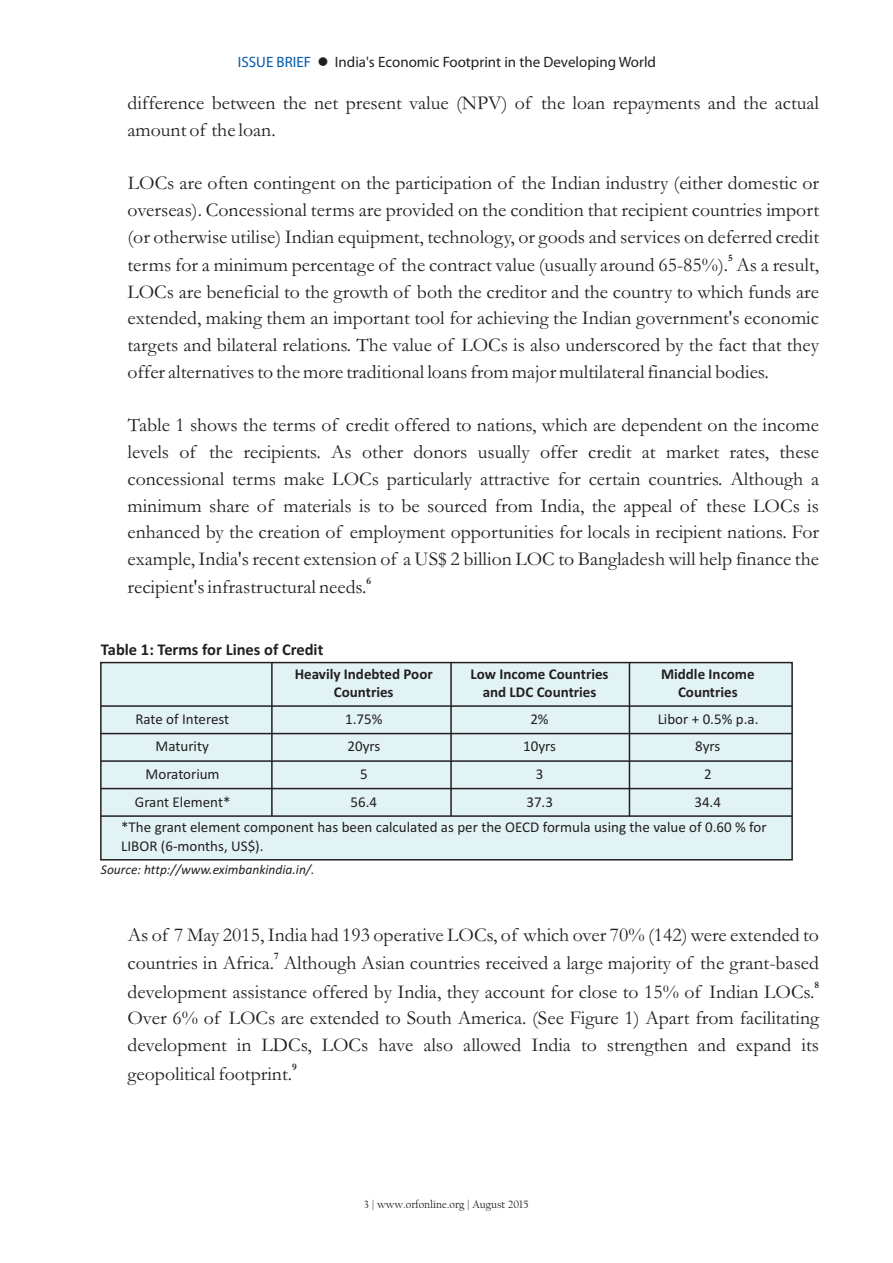
<style>
.page{position:relative;width:893px;height:1263px;background:#fff}
.page>*{position:absolute;margin:0;border:0;box-sizing:border-box;transform-origin:0 0}
.t1{font:19.8px/26.7px "Garamond";color:#231f20;text-align:justify}
.t2{font:700 16.5px "Calibri";color:#231f20}
.t3{font:15px/25px "Calibri";color:#231f20}
.t4{font:700 15px/18.3px "Calibri";color:#231f20;text-align:center}
.t5{font:15px "Myriad Pro";color:#231f20}
.t6{font:italic 13.5px "Calibri";color:#231f20}
.t7{font:11.25px "Californian FB";color:#231f20}
.t8{font:700 9.9px "Garamond";color:#231f20}
.s1{color:#015aaa}
</style>
<div class="page">
<div style="left:100px;top:661px;width:693px;height:200px;background:#e2f3f6"></div>
<hr style="left:101px;top:705px;width:691px;height:2px;background:#231f20">
<hr style="left:101px;top:733px;width:691px;height:1px;background:#231f20">
<hr style="left:101px;top:760px;width:691px;height:2px;background:#231f20">
<hr style="left:101px;top:788px;width:691px;height:1px;background:#231f20">
<hr style="left:101px;top:815px;width:691px;height:2px;background:#231f20">
<hr style="left:450px;top:662px;width:2px;height:154px;background:#231f20">
<hr style="left:271px;top:662px;width:2px;height:154px;background:#231f20">
<hr style="left:629px;top:662px;width:1px;height:154px;background:#231f20">
<p class="t5" style="left:238px;top:56px;width:420px"><span class="s1">ISSUE BRIEF</span> ●India's Economic Footprint in the Developing World</p>
<p class="t1" style="left:128px;top:92px;width:693px">difference between the net present value (NPV) of the loan repayments and the actual amount of the loan.</p>
<p class="t1" style="left:128px;top:172px;width:693px">LOCs are often contingent on the participation of the Indian industry (either domestic or overseas). Concessional terms are provided on the condition that recipient countries import (or otherwise utilise) Indian equipment, technology, or goods and services on deferred credit</p>
<p class="t8" style="left:728px;top:255px;width:6px">5</p>
<p class="t1" style="left:127px;top:254px;width:693px">terms for a minimum percentage of the contract value (usually around 65-85%). As a result, LOCs are beneficial to the growth of both the creditor and the country to which funds are extended, making them an important tool for achieving the Indian government's economic targets and bilateral relations. The value of LOCs is also underscored by the fact that they offer alternatives to the more traditional loans from major multilateral financial bodies.</p>
<p class="t1" style="left:127px;top:414px;width:693px">Table 1 shows the terms of credit offered to nations, which are dependent on the income levels of the recipients. As other donors usually offer credit at market rates, these concessional terms make LOCs particularly attractive for certain countries. Although a minimum share of materials is to be sourced from India, the appeal of these LOCs is enhanced by the creation of employment opportunities for locals in recipient nations. For example, India's recent extension of a US$ 2 billion LOC to Bangladesh will help finance the</p>
<p class="t8" style="left:366px;top:577px;width:6px">6</p>
<p class="t1" style="left:127px;top:576px;width:240px">recipient's infrastructural needs.</p>
<p class="t2" style="left:101px;top:642px;width:224px">Table 1: Terms for Lines of Credit</p>
<p class="t4" style="left:295px;top:666px;width:140px">Heavily Indebted Poor<br>Countries</p>
<p class="t4" style="left:470px;top:666px;width:140px">Low Income Countries and LDC Countries</p>
<p class="t4" style="left:661px;top:666px;width:95px">Middle Income<br>Countries</p>
<p class="t3" style="left:135px;top:707px;width:95px">Rate of Interest</p>
<p class="t3" style="left:345px;top:707px;width:39px">1.75%</p>
<p class="t3" style="left:530px;top:707px;width:20px">2%</p>
<p class="t3" style="left:658px;top:707px;width:102px">Libor + 0.5% p.a.</p>
<p class="t3" style="left:156px;top:735px;width:55px">Maturity</p>
<p class="t3" style="left:347px;top:735px;width:34px">20yrs</p>
<p class="t3" style="left:523px;top:735px;width:34px">10yrs</p>
<p class="t3" style="left:695px;top:735px;width:27px">8yrs</p>
<p class="t3" style="left:146px;top:763px;width:76px">Moratorium</p>
<p class="t3" style="left:360px;top:763px;width:9px">5</p>
<p class="t3" style="left:536px;top:763px;width:9px">3</p>
<p class="t3" style="left:704px;top:763px;width:9px">2</p>
<p class="t3" style="left:135px;top:791px;width:97px">Grant Element*</p>
<p class="t3" style="left:351px;top:791px;width:28px">56.4</p>
<p class="t3" style="left:526px;top:791px;width:28px">37.3</p>
<p class="t3" style="left:121px;top:791px;width:647px;text-indent:573px">34.4<br>*The grant element component has been calculated as per the OECD formula using the value of 0.60 % for</p>
<p class="t3" style="left:121px;top:834px;width:144px">LIBOR (6-months, US$).</p>
<p class="t6" style="left:101px;top:864px;width:215px">Source: http://www.eximbankindia.in/.</p>
<p class="t1" style="left:128px;top:924px;width:693px">As of 7 May 2015, India had 193 operative LOCs, of which over 70% (142) were extended to</p>
<p class="t8" style="left:274px;top:953px;width:6px">7</p>
<p class="t1" style="left:127px;top:952px;width:693px">countries in Africa. Although Asian countries received a large majority of the grant-based</p>
<p class="t8" style="left:814px;top:981px;width:6px">8</p>
<p class="t1" style="left:127px;top:980px;width:693px;text-align:left">development assistance offered by India, they account for close to 15% of Indian LOCs.<br>Over 6% of LOCs are extended to South America. (See Figure 1) Apart from facilitating development in LDCs, LOCs have also allowed India to strengthen and expand its</p>
<p class="t8" style="left:292px;top:1063px;width:6px">9</p>
<p class="t1" style="left:127px;top:1062px;width:166px">geopolitical footprint.</p>
<p class="t7" style="left:364px;top:1200px;width:166px">3 | www.orfonline.org | August 2015</p>
</div>
